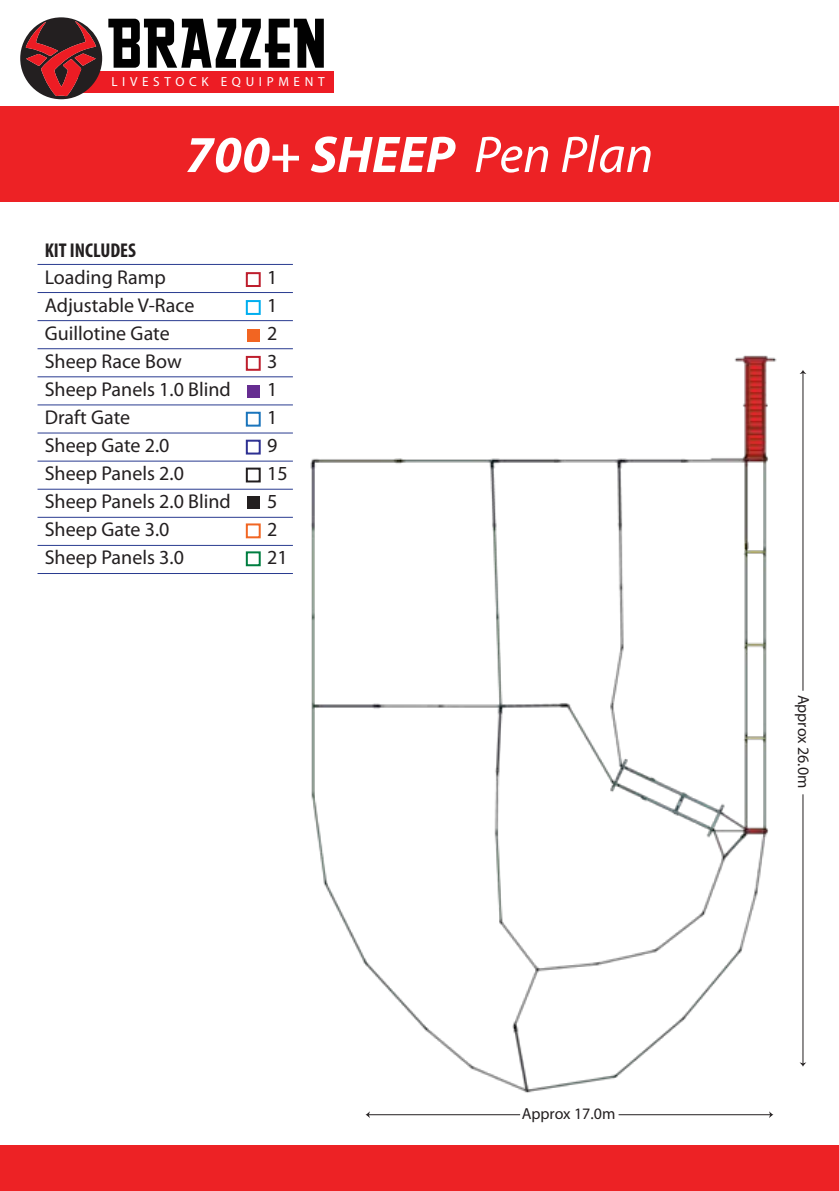
<style>
.page{position:relative;width:839px;height:1191px;background:#fff}
.page>*{position:absolute;margin:0;border:0;box-sizing:border-box;transform-origin:0 0}
.t1{font:63.6px "Greasy Spoon NF";color:#010101}
.t2{font:italic 700 52px "Myriad Pro";color:#fff}
.t3{font:20px "Myriad Pro";color:#231f20}
.t4{font:700 condensed 20px "Myriad Pro";color:#231f20}
.t5{font:16px "Myriad Pro";color:#231f20}
.t6{font:13.2px "Myriad Pro";letter-spacing:.35em;color:#fff}
.s1{font-weight:400}
</style>
<div class="page">
<div style="left:0;top:106px;width:838px;height:95px;background:#ed2225"></div>
<div style="left:78px;top:71px;width:255px;height:21px;background:#ed1c24"></div>
<svg style="left:20px;top:17px;width:82px;height:82px"></svg>
<div style="left:0;top:1146px;width:838px;height:45px;background:#ed2225"></div>
<img style="left:37px;top:300px;width:770px;height:793px">
<hr style="left:802px;top:372px;width:1px;height:319px;background:#231f20">
<svg style="left:799px;top:370px;width:7px;height:4px"></svg>
<hr style="left:802px;top:794px;width:1px;height:270px;background:#231f20">
<svg style="left:799px;top:1062px;width:7px;height:5px"></svg>
<hr style="left:618px;top:1114px;width:152px;height:1px;background:#231f20">
<svg style="left:768px;top:1111px;width:5px;height:7px"></svg>
<hr style="left:368px;top:1114px;width:152px;height:1px;background:#231f20">
<svg style="left:365px;top:1112px;width:4px;height:5px"></svg>
<div style="left:246px;top:272px;width:14px;height:15px;border:2px solid #be1e2d"></div>
<div style="left:246px;top:300px;width:14px;height:15px;border:2px solid #00aeef"></div>
<div style="left:246px;top:468px;width:14px;height:14px;border:2px solid #231f20"></div>
<div style="left:247px;top:496px;width:12px;height:13px;background:#231f20"></div>
<div style="left:246px;top:523px;width:14px;height:15px;border:2px solid #f16623"></div>
<div style="left:246px;top:551px;width:14px;height:15px;border:2px solid #007e41"></div>
<div style="left:247px;top:329px;width:12px;height:13px;background:#f26522"></div>
<div style="left:246px;top:356px;width:14px;height:15px;border:2px solid #be1e2d"></div>
<div style="left:247px;top:385px;width:12px;height:13px;background:#662d91"></div>
<div style="left:246px;top:412px;width:14px;height:15px;border:2px solid #1b75bc"></div>
<div style="left:246px;top:440px;width:14px;height:15px;border:2px solid #2e3192"></div>
<hr style="left:37px;top:292px;width:256px;height:1px;background:#293b90">
<hr style="left:37px;top:264px;width:256px;height:1px;background:#293b90">
<hr style="left:37px;top:320px;width:256px;height:1px;background:#293b90">
<hr style="left:37px;top:348px;width:256px;height:1px;background:#293b90">
<hr style="left:37px;top:376px;width:256px;height:1px;background:#293b90">
<hr style="left:37px;top:405px;width:256px;height:1px;background:#293b90">
<hr style="left:37px;top:433px;width:256px;height:1px;background:#293b90">
<hr style="left:37px;top:461px;width:256px;height:1px;background:#293b90">
<hr style="left:37px;top:489px;width:256px;height:1px;background:#293b90">
<hr style="left:37px;top:517px;width:256px;height:1px;background:#293b90">
<hr style="left:37px;top:545px;width:256px;height:1px;background:#293b90">
<hr style="left:37px;top:573px;width:256px;height:1px;background:#293b90">
<h1 class="t1" style="left:106px;top:9px;width:221px">BRAZZEN</h1>
<p class="t6" style="left:111px;top:73px;width:214px">LIVESTOCK EQUIPMENT</p>
<p class="t4" style="left:45px;top:237px;width:93px">KIT INCLUDES</p>
<h2 class="t2" style="left:185px;top:121px;width:469px">700+ SHEEP <span class="s1">Pen Plan</span></h2>
<p class="t3" style="left:45px;top:265px;width:122px">Loading Ramp</p>
<p class="t3" style="left:267px;top:265px;width:12px">1</p>
<p class="t3" style="left:45px;top:293px;width:151px">Adjustable V-Race</p>
<p class="t3" style="left:267px;top:293px;width:12px">1</p>
<p class="t3" style="left:45px;top:321px;width:126px">Guillotine Gate</p>
<p class="t3" style="left:267px;top:321px;width:12px">2</p>
<p class="t3" style="left:45px;top:349px;width:138px">Sheep Race Bow</p>
<p class="t3" style="left:267px;top:349px;width:12px">3</p>
<p class="t3" style="left:45px;top:377px;width:187px">Sheep Panels 1.0 Blind</p>
<p class="t3" style="left:267px;top:377px;width:12px">1</p>
<p class="t3" style="left:45px;top:405px;width:87px">Draft Gate</p>
<p class="t3" style="left:267px;top:405px;width:12px">1</p>
<p class="t3" style="left:45px;top:433px;width:126px">Sheep Gate 2.0</p>
<p class="t3" style="left:267px;top:433px;width:12px">9</p>
<p class="t3" style="left:45px;top:461px;width:141px">Sheep Panels 2.0</p>
<p class="t3" style="left:267px;top:461px;width:22px">15</p>
<p class="t3" style="left:45px;top:489px;width:187px">Sheep Panels 2.0 Blind</p>
<p class="t3" style="left:267px;top:489px;width:12px">5</p>
<p class="t3" style="left:45px;top:517px;width:126px">Sheep Gate 3.0</p>
<p class="t3" style="left:267px;top:517px;width:12px">2</p>
<p class="t3" style="left:45px;top:545px;width:141px">Sheep Panels 3.0</p>
<p class="t3" style="left:267px;top:545px;width:22px">21</p>
<p class="t5" style="left:521px;top:1104px;width:95px">Approx 17.0m</p>
<p class="t5" style="left:813px;top:694px;width:95px;rotate:90deg">Approx 26.0m</p>
</div>
